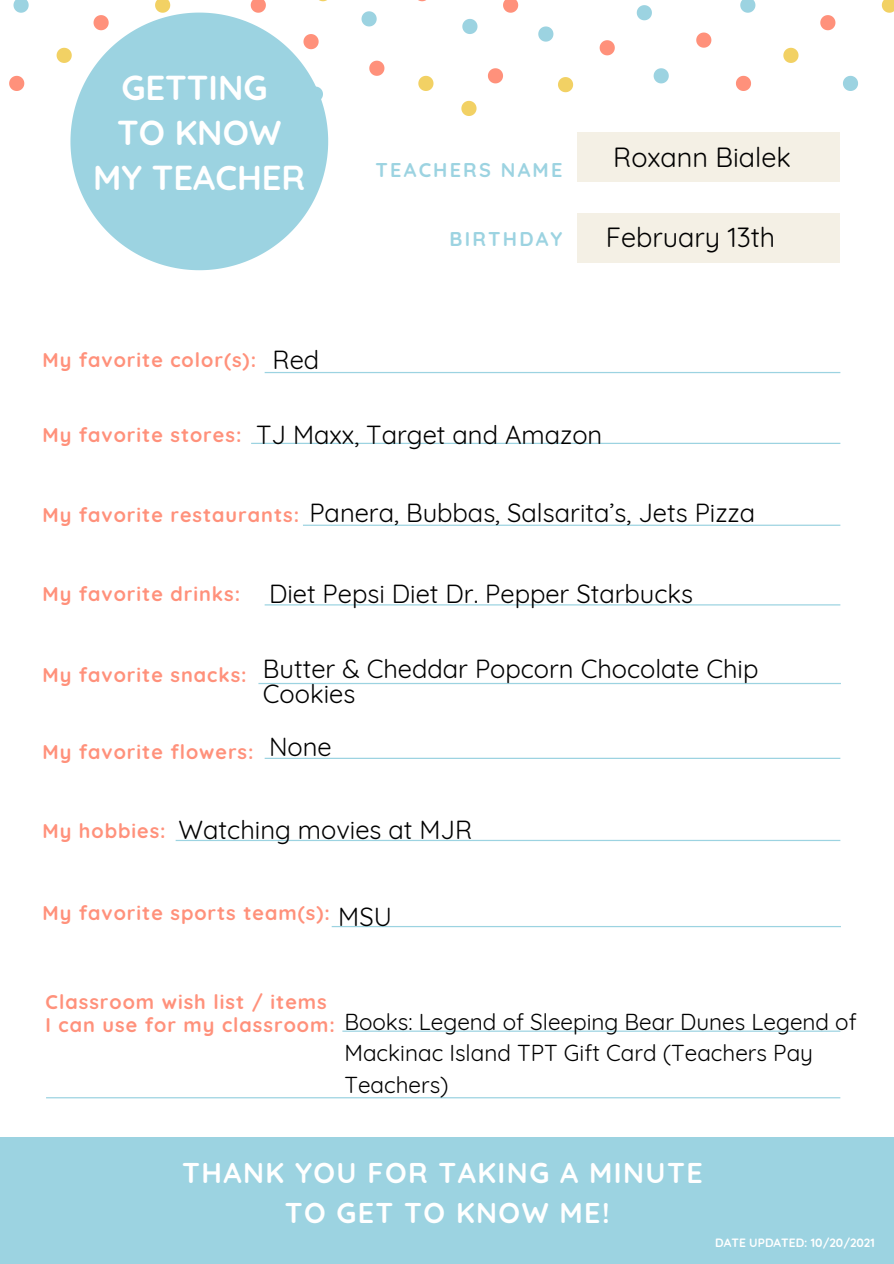
<style>
.page{position:relative;width:894px;height:1264px;background:#fff}
.page>*{position:absolute;margin:0;border:0;box-sizing:border-box;transform-origin:0 0}
.t1{font:700 34.5px/45px "Quicksand";color:#fff;text-align:center}
.t2{font:700 28.5px/39.5px "Quicksand";letter-spacing:.05em;color:#fff;text-align:center}
.t3{font:27px "Quicksand";color:#000}
.t4{font:25.5px/24.8px "Quicksand";color:#000}
.t5{font:22.5px/31.5px "Quicksand";color:#000}
.t6{font:700 19.8px/22.5px "Quicksand";letter-spacing:.05em;color:#ff917b}
.t7{font:700 19.8px "Quicksand";letter-spacing:.11em;color:#9cd3e1}
.t8{font:700 12px "Quicksand";color:#fff}
</style>
<div class="page">
<svg style="left:14px;top:0;width:15px;height:13px"></svg>
<svg style="left:361px;top:11px;width:15px;height:15px"></svg>
<svg style="left:155px;top:0;width:15px;height:13px"></svg>
<svg style="left:57px;top:48px;width:13px;height:15px"></svg>
<svg style="left:418px;top:76px;width:15px;height:15px"></svg>
<svg style="left:9px;top:76px;width:15px;height:15px"></svg>
<svg style="left:251px;top:0;width:15px;height:13px"></svg>
<svg style="left:369px;top:61px;width:15px;height:15px"></svg>
<svg style="left:740px;top:0;width:15px;height:13px"></svg>
<svg style="left:843px;top:76px;width:14px;height:15px"></svg>
<svg style="left:636px;top:5px;width:15px;height:15px"></svg>
<svg style="left:653px;top:68px;width:15px;height:15px"></svg>
<svg style="left:538px;top:26px;width:15px;height:16px"></svg>
<svg style="left:462px;top:19px;width:15px;height:15px"></svg>
<svg style="left:881px;top:0;width:12px;height:13px"></svg>
<svg style="left:558px;top:77px;width:15px;height:15px"></svg>
<svg style="left:461px;top:101px;width:15px;height:15px"></svg>
<svg style="left:783px;top:48px;width:15px;height:15px"></svg>
<svg style="left:696px;top:33px;width:15px;height:15px"></svg>
<svg style="left:736px;top:76px;width:14px;height:15px"></svg>
<svg style="left:487px;top:68px;width:16px;height:15px"></svg>
<svg style="left:503px;top:0;width:15px;height:13px"></svg>
<svg style="left:820px;top:15px;width:15px;height:15px"></svg>
<svg style="left:599px;top:40px;width:15px;height:15px"></svg>
<svg style="left:70px;top:13px;width:258px;height:257px;fill:#9cd3e1"></svg>
<div style="left:0;top:1137px;width:893px;height:126px;background:#9cd3e1"></div>
<div style="left:577px;top:133px;width:263px;height:48px;background:#f4f0e5"></div>
<div style="left:577px;top:214px;width:263px;height:48px;background:#f4f0e5"></div>
<svg style="left:264px;top:372px;width:576px;height:1px"></svg>
<svg style="left:251px;top:443px;width:589px;height:1px"></svg>
<svg style="left:303px;top:524px;width:537px;height:2px"></svg>
<svg style="left:264px;top:604px;width:576px;height:1px"></svg>
<svg style="left:258px;top:683px;width:582px;height:1px"></svg>
<svg style="left:264px;top:757px;width:576px;height:2px"></svg>
<svg style="left:175px;top:839px;width:665px;height:2px"></svg>
<svg style="left:331px;top:926px;width:509px;height:1px"></svg>
<svg style="left:342px;top:1030px;width:498px;height:1px"></svg>
<svg style="left:46px;top:1097px;width:794px;height:1px"></svg>
<h1 class="t1" style="left:93px;top:65px;width:213px">GETTING<br>TO KNOW<br>MY TEACHER</h1>
<p class="t6" style="left:42px;top:348px;width:215px">My favorite color(s):</p>
<p class="t4" style="left:272px;top:347px;width:48px">Red</p>
<p class="t7" style="left:375px;top:157px;width:188px">TEACHERS NAME</p>
<p class="t7" style="left:449px;top:226px;width:114px">BIRTHDAY</p>
<h3 class="t3" style="left:613px;top:140px;width:179px">Roxann Bialek</h3>
<h3 class="t3" style="left:605px;top:219px;width:171px">February 13th</h3>
<p class="t6" style="left:42px;top:423px;width:200px">My favorite stores:</p>
<p class="t4" style="left:256px;top:422px;width:347px">TJ Maxx, Target and Amazon</p>
<p class="t6" style="left:42px;top:503px;width:258px">My favorite restaurants:</p>
<p class="t4" style="left:309px;top:500px;width:447px">Panera, Bubbas, Salsarita’s, Jets Pizza</p>
<p class="t6" style="left:42px;top:582px;width:199px">My favorite drinks:</p>
<p class="t4" style="left:269px;top:581px;width:425px">Diet Pepsi Diet Dr. Pepper Starbucks</p>
<p class="t6" style="left:42px;top:663px;width:206px">My favorite snacks:</p>
<p class="t6" style="left:42px;top:740px;width:212px">My favorite flowers:</p>
<p class="t4" style="left:263px;top:655px;width:497px">Butter &amp; Cheddar Popcorn Chocolate Chip<br>Cookies</p>
<p class="t4" style="left:269px;top:734px;width:64px">None</p>
<p class="t6" style="left:42px;top:819px;width:125px">My hobbies:</p>
<p class="t4" style="left:178px;top:817px;width:295px">Watching movies at MJR</p>
<p class="t6" style="left:42px;top:901px;width:289px">My favorite sports team(s):</p>
<p class="t4" style="left:338px;top:904px;width:55px">MSU</p>
<p class="t6" style="left:46px;top:990px;width:291px">Classroom wish list / items<br>I can use for my classroom:</p>
<p class="t5" style="left:344px;top:1005px;width:513px">Books: Legend of Sleeping Bear Dunes Legend of<br>Mackinac Island TPT Gift Card (Teachers Pay<br>Teachers)</p>
<h2 class="t2" style="left:182px;top:1152px;width:522px">THANK YOU FOR TAKING A MINUTE<br>TO GET TO KNOW ME!</h2>
<p class="t8" style="left:715px;top:1235px;width:161px">DATE UPDATED: 10/20/2021</p>
</div>
